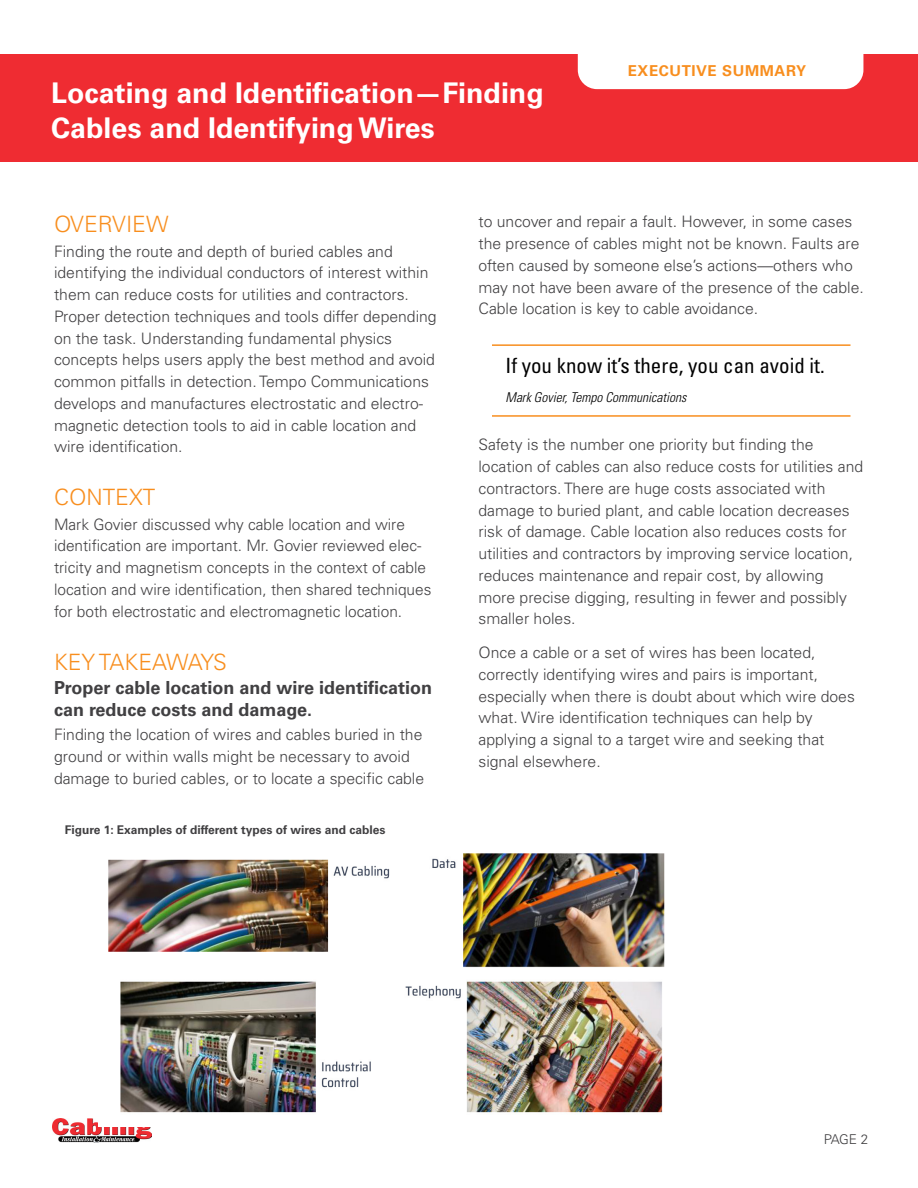
<style>
.page{position:relative;width:918px;height:1188px;background:#fff}
.page>*{position:absolute;margin:0;border:0;box-sizing:border-box;transform-origin:0 0}
.t1{font:700 28.5px/34.2px "Univers LT Std";color:#fff}
.t2{font:300 22.5px "Univers LT Std";color:#f88e1e}
.t3{font:300 22.5px "Univers LT Std";letter-spacing:-.02em;color:#f88e1e}
.t4{font:condensed 21px "Univers LT Std";color:#000}
.t5{font:700 18px/21.8px "Univers LT Std";color:#414042}
.t6{font:300 15.75px/21.8px "Univers LT Std";color:#414042}
.t7{font:700 15px "Univers LT Std";letter-spacing:.04em;color:#f88e1e}
.t8{font:italic 300 condensed 13.5px "Univers LT Std";color:#000}
.t9{font:300 13.5px "Univers LT Std";color:#414042}
.t10{font:700 12px "Univers LT Std";color:#414042}
</style>
<div class="page">
<div style="left:0;top:54px;width:918px;height:108px;background:#ef2c32"></div>
<div style="left:578px;top:54px;width:285px;height:35px;background:#fff"></div>
<img style="left:52px;top:1118px;width:99px;height:25px">
<hr style="left:492px;top:344px;width:358px;height:2px;background:#f88e1e">
<hr style="left:492px;top:415px;width:358px;height:2px;background:#f88e1e">
<img style="left:98px;top:853px;width:567px;height:273px">
<h1 class="t1" style="left:51px;top:77px;width:494px">Locating and Identification—Finding<br>Cables and Identifying Wires</h1>
<p class="t7" style="left:628px;top:62px;width:180px">EXECUTIVE SUMMARY</p>
<h2 class="t2" style="left:54px;top:211px;width:116px">OVERVIEW</h2>
<p class="t6" style="left:54px;top:240px;width:384px">Finding the route and depth of buried cables and identifying the individual conductors of interest within them can reduce costs for utilities and contractors.<br>Proper detection techniques and tools differ depending on the task. Understanding fundamental physics concepts helps users apply the best method and avoid common pitfalls in detection. Tempo Communications develops and manufactures electrostatic and electro&shy;magnetic detection tools to aid in cable location and wire identification.</p>
<h2 class="t2" style="left:54px;top:484px;width:103px">CONTEXT</h2>
<p class="t6" style="left:54px;top:513px;width:379px">Mark Govier discussed why cable location and wire identification are important. Mr. Govier reviewed elec&shy;tricity and magnetism concepts in the context of cable location and wire identification, then shared techniques for both electrostatic and electromagnetic location.</p>
<h2 class="t3" style="left:54px;top:648px;width:174px">KEY TAKEAWAYS</h2>
<p class="t5" style="left:54px;top:677px;width:380px">Proper cable location and wire identification can reduce costs and damage.</p>
<p class="t6" style="left:54px;top:724px;width:372px">Finding the location of wires and cables buried in the ground or within walls might be necessary to avoid damage to buried cables, or to locate a specific cable</p>
<p class="t10" style="left:65px;top:823px;width:322px">Figure 1: Examples of different types of wires and cables</p>
<p class="t6" style="left:478px;top:211px;width:387px">to uncover and repair a fault. However, in some cases the presence of cables might not be known. Faults are often caused by someone else’s actions—others who may not have been aware of the presence of the cable.<br>Cable location is key to cable avoidance.</p>
<h3 class="t4" style="left:506px;top:352px;width:321px">If you know it’s there, you can avoid it.</h3>
<p class="t8" style="left:506px;top:389px;width:182px">Mark Govier, Tempo Communications</p>
<p class="t6" style="left:478px;top:434px;width:386px">Safety is the number one priority but finding the location of cables can also reduce costs for utilities and contractors. There are huge costs associated with damage to buried plant, and cable location decreases risk of damage. Cable location also reduces costs for utilities and contractors by improving service location, reduces maintenance and repair cost, by allowing more precise digging, resulting in fewer and possibly smaller holes.</p>
<p class="t6" style="left:478px;top:642px;width:378px">Once a cable or a set of wires has been located, correctly identifying wires and pairs is important, especially when there is doubt about which wire does what. Wire identification techniques can help by applying a signal to a target wire and seeking that signal elsewhere.</p>
<p class="t9" style="left:824px;top:1132px;width:46px">PAGE 2</p>
</div>
